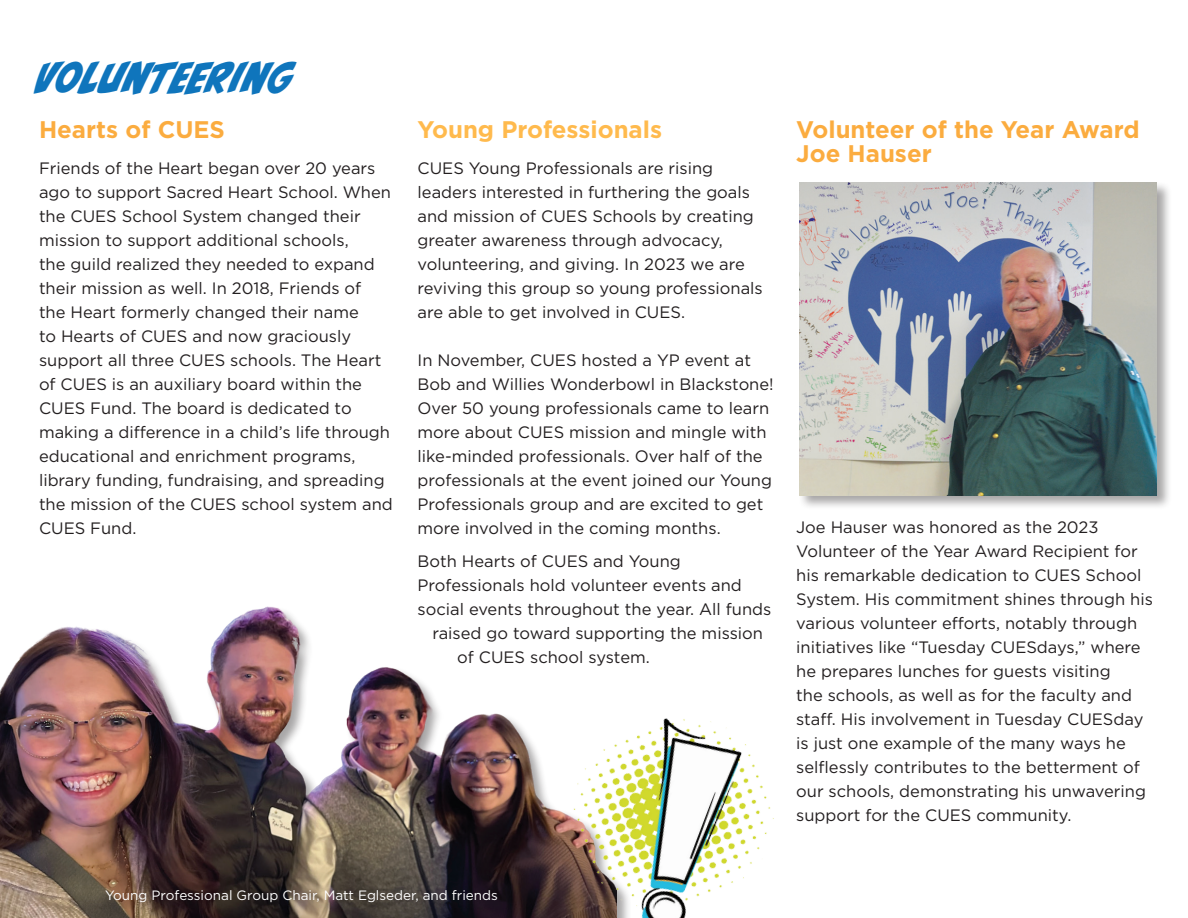
<style>
.page{position:relative;width:1188px;height:918px;background:#fff}
.page>*{position:absolute;margin:0;border:0;box-sizing:border-box;transform-origin:0 0}
.Title_5{font:39px "CC Biff Bam Boom";color:#0f75bc}
.Title_6{font:700 24px "Gotham";color:#fbac3f}
.Title_6-2{font:700 24px "Gotham";color:#ffba4d}
.Title_6-3{font:16.5px/24px "Gotham";color:#231f20}
.Title_6-4{font:13.5px "Gotham";color:#fff}
</style>
<div class="page">
<img style="left:0;top:606px;width:527px;height:312px">
<div style="left:105px;top:889px;width:407px;height:27px;background:#231f20;opacity:.4"></div>
<img style="left:527px;top:718px;width:247px;height:200px">
<div style="left:798px;top:181px;width:374px;height:330px;background:#231f20;opacity:.4"></div>
<img style="left:799px;top:182px;width:358px;height:313px">
<p class="Title_5" style="left:36px;top:46px;width:259px">VOLUNTEERING</p>
<p class="Title_6" style="left:39px;top:114px;width:187px">Hearts of CUES</p>
<p class="Title_6-3" style="left:39px;top:156px;width:355px">Friends of the Heart began over 20 years ago to support Sacred Heart School. When the CUES School System changed their mission to support additional schools,<br>the guild realized they needed to expand their mission as well. In 2018, Friends of<br>the Heart formerly changed their name<br>to Hearts of CUES and now graciously support all three CUES schools. The Heart of CUES is an auxiliary board within the CUES Fund. The board is dedicated to making a difference in a child’s life through educational and enrichment programs, library funding, fundraising, and spreading the mission of the CUES school system and CUES Fund.</p>
<p class="Title_6-2" style="left:418px;top:114px;width:246px">Young Professionals</p>
<p class="Title_6-3" style="left:418px;top:156px;width:347px">CUES Young Professionals are rising leaders interested in furthering the goals and mission of CUES Schools by creating greater awareness through advocacy, volunteering, and giving. In 2023 we are reviving this group so young professionals are able to get involved in CUES.</p>
<p class="Title_6-3" style="left:418px;top:348px;width:358px">In November, CUES hosted a YP event at Bob and Willies Wonderbowl in Blackstone!<br>Over 50 young professionals came to learn more about CUES mission and mingle with like-minded professionals. Over half of the professionals at the event joined our Young Professionals group and are excited to get more involved in the coming months.</p>
<p class="Title_6-3" style="left:418px;top:549px;width:355px">Both Hearts of CUES and Young<br>Professionals hold volunteer events and social events throughout the year. All funds</p>
<p class="Title_6-3" style="left:432px;top:621px;width:332px">raised go toward supporting the mission</p>
<p class="Title_6-3" style="left:457px;top:645px;width:194px">of CUES school system.</p>
<p class="Title_6" style="left:796px;top:114px;width:345px">Volunteer of the Year Award</p>
<p class="Title_6" style="left:796px;top:138px;width:137px">Joe Hauser</p>
<p class="Title_6-3" style="left:796px;top:514px;width:358px">Joe Hauser was honored as the 2023<br>Volunteer of the Year Award Recipient for his remarkable dedication to CUES School System. His commitment shines through his various volunteer efforts, notably through initiatives like “Tuesday CUESdays,” where he prepares lunches for guests visiting<br>the schools, as well as for the faculty and staff. His involvement in Tuesday CUESday is just one example of the many ways he selflessly contributes to the betterment of our schools, demonstrating his unwavering support for the CUES community.</p>
<p class="Title_6-4" style="left:105px;top:886px;width:394px">Young Professional Group Chair, Matt Eglseder, and friends</p>
</div>
